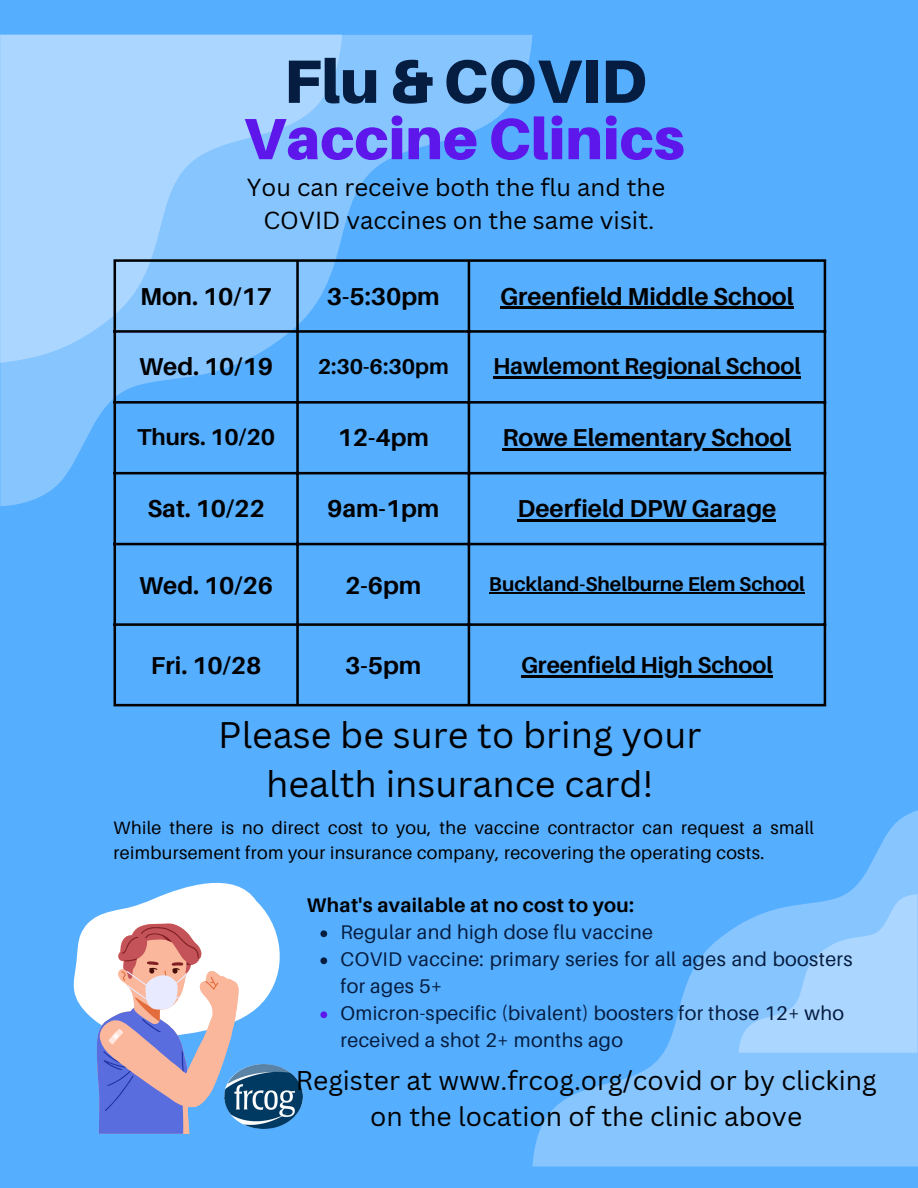
<style>
.page{position:relative;width:918px;height:1188px;background:#56aeff}
.page>*{position:absolute;margin:0;border:0;box-sizing:border-box;transform-origin:0 0}
.t1{font:900 61.2px "Aileron";color:#051d40}
.t2{font:900 58.2px "Aileron";color:#5e17eb}
.t3{font:36px/49.5px "Canva Sans";color:#000;text-align:center}
.t4{font:26.4px/36px "Canva Sans";color:#000;text-align:center}
.t5{font:700 24.45px "Aileron";color:#000}
.t6{font:24px/32.7px "Canva Sans";color:#000;text-align:center}
.t7{font:700 22.95px "Aileron";color:#000}
.t8{font:700 21.45px "Aileron";color:#000}
.t9{font:700 19.95px "Aileron";color:#000}
.t10{font:19.8px/27px "Aileron";letter-spacing:.02em;color:#051d40}
.t11{font:700 19.8px "Aileron";letter-spacing:.02em;color:#000}
.t12{font:18px/24.8px "Aileron";letter-spacing:.02em;color:#000}
</style>
<div class="page">
<svg style="left:0;top:35px;width:532px;height:471px"></svg>
<svg style="left:0;top:35px;width:342px;height:449px"></svg>
<svg style="left:532px;top:810px;width:386px;height:356px"></svg>
<svg style="left:73px;top:882px;width:207px;height:252px"></svg>
<svg style="left:739px;top:894px;width:178px;height:159px"></svg>
<img style="left:225px;top:1064px;width:77px;height:64px">
<hr style="left:500px;top:307px;width:294px;height:2px;background:#000">
<hr style="left:493px;top:377px;width:308px;height:2px;background:#000">
<hr style="left:503px;top:449px;width:288px;height:2px;background:#000">
<hr style="left:518px;top:519px;width:258px;height:3px;background:#000">
<hr style="left:489px;top:593px;width:316px;height:1px;background:#000">
<hr style="left:521px;top:675px;width:252px;height:3px;background:#000">
<hr style="left:114px;top:262px;width:2px;height:442px;background:#000">
<hr style="left:296px;top:262px;width:3px;height:442px;background:#000">
<hr style="left:468px;top:262px;width:2px;height:442px;background:#000">
<hr style="left:824px;top:262px;width:2px;height:442px;background:#000">
<hr style="left:114px;top:259px;width:712px;height:3px;background:#000">
<hr style="left:114px;top:330px;width:712px;height:3px;background:#000">
<hr style="left:114px;top:401px;width:712px;height:3px;background:#000">
<hr style="left:114px;top:472px;width:712px;height:2px;background:#000">
<hr style="left:114px;top:543px;width:712px;height:2px;background:#000">
<hr style="left:114px;top:623px;width:712px;height:3px;background:#000">
<hr style="left:114px;top:704px;width:712px;height:2px;background:#000">
<svg style="left:320px;top:930px;width:7px;height:7px"></svg>
<svg style="left:320px;top:957px;width:7px;height:7px"></svg>
<svg style="left:320px;top:1011px;width:7px;height:7px"></svg>
<h1 class="t1" style="left:284px;top:43px;width:364px">Flu &amp; COVID</h1>
<h2 class="t2" style="left:243px;top:103px;width:443px">Vaccine Clinics</h2>
<p class="t6" style="left:247px;top:171px;width:420px">You can receive both the flu and the<br>COVID vaccines on the same visit.</p>
<p class="t5" style="left:140px;top:281px;width:133px">Mon. 10/17</p>
<p class="t5" style="left:327px;top:281px;width:114px">3-5:30pm</p>
<p class="t5" style="left:500px;top:281px;width:295px">Greenfield Middle School</p>
<p class="t5" style="left:139px;top:352px;width:136px">Wed. 10/19</p>
<p class="t8" style="left:318px;top:354px;width:133px">2:30-6:30pm</p>
<p class="t7" style="left:493px;top:352px;width:309px">Hawlemont Regional School</p>
<p class="t7" style="left:137px;top:423px;width:140px">Thurs. 10/20</p>
<p class="t5" style="left:338px;top:423px;width:93px">12-4pm</p>
<p class="t5" style="left:503px;top:423px;width:290px">Rowe Elementary School</p>
<p class="t5" style="left:147px;top:493px;width:119px">Sat. 10/22</p>
<p class="t5" style="left:327px;top:493px;width:114px">9am-1pm</p>
<p class="t5" style="left:518px;top:493px;width:260px">Deerfield DPW Garage</p>
<p class="t5" style="left:139px;top:570px;width:136px">Wed. 10/26</p>
<p class="t5" style="left:345px;top:570px;width:78px">2-6pm</p>
<p class="t9" style="left:489px;top:572px;width:317px">Buckland-Shelburne Elem School</p>
<p class="t5" style="left:151px;top:651px;width:112px">Fri. 10/28</p>
<p class="t5" style="left:345px;top:651px;width:78px">3-5pm</p>
<p class="t7" style="left:521px;top:651px;width:253px">Greenfield High School</p>
<h3 class="t3" style="left:218px;top:709px;width:485px">Please be sure to bring your health insurance card!</h3>
<p class="t12" style="left:114px;top:815px;width:702px">While there is no direct cost to you, the vaccine contractor can request a small reimbursement from your insurance company, recovering the operating costs.</p>
<p class="t11" style="left:307px;top:893px;width:329px">What's available at no cost to you:</p>
<p class="t10" style="left:341px;top:919px;width:514px">Regular and high dose flu vaccine<br>COVID vaccine: primary series for all ages and boosters for ages 5+<br>Omicron-specific (bivalent) boosters for those 12+ who received a shot 2+ months ago</p>
<h3 class="t4" style="left:296px;top:1061px;width:582px">Register at www.frcog.org/covid or by clicking on the location of the clinic above</h3>
</div>
